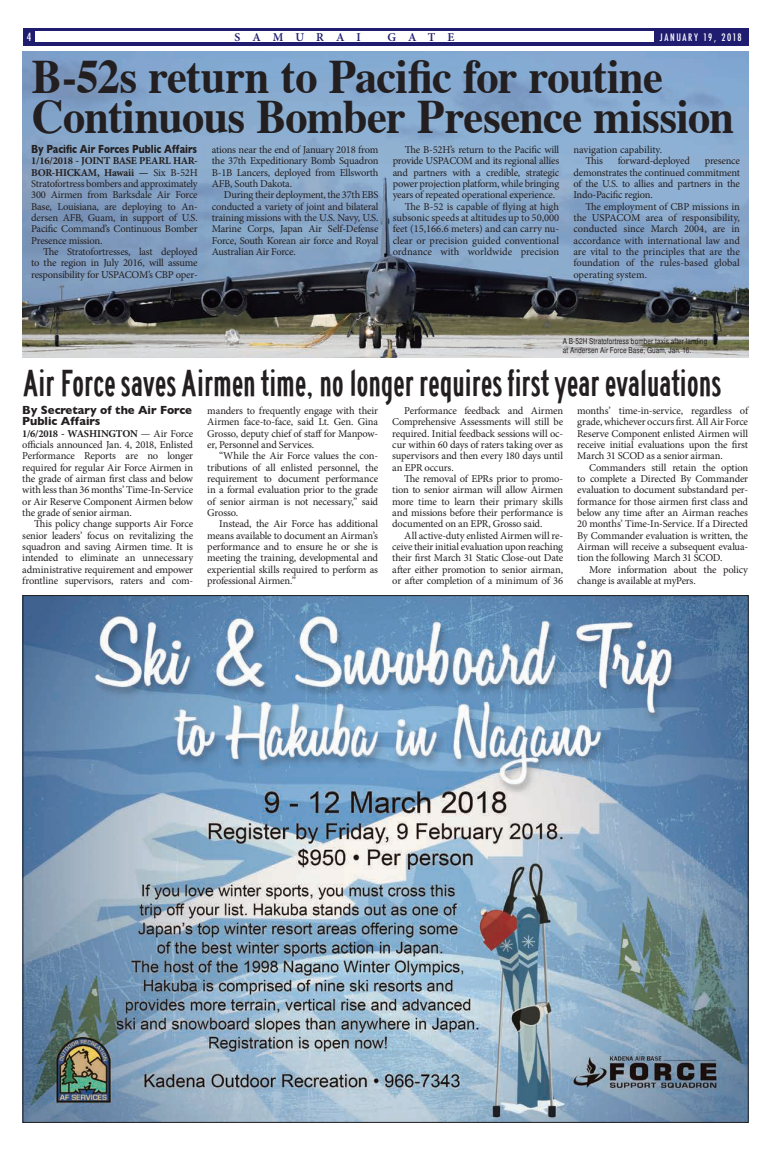
<style>
.page{position:relative;width:774px;height:1151px;background:#fff}
.page>*{position:absolute;margin:0;border:0;box-sizing:border-box;transform-origin:0 0}
.t1{font:700 48px/40px "Times";letter-spacing:-.02em;color:#231f20;scale:.93 1}
.t2{font:39px "Roadgeek 2005 Series B";letter-spacing:-.01em;color:#231f20}
.t3{font:700 12px/11.3px "Gill Sans";color:#231f20;scale:.95 1}
.t4{font:700 12px "Gill Sans";color:#231f20;scale:.79 1}
.t5{font:600 12px "Minion Pro";letter-spacing:1em;color:#201c70}
.t6{font:500 condensed 11px "Futura";color:#fff}
.t7{font:10.5px/11.3px "Minion Pro";letter-spacing:-.02em;color:#231f20;text-align:justify}
.t8{font:10.5px "Minion Pro";color:#231f20}
.t9{font:500 condensed 10px "Futura";letter-spacing:.16em;color:#fff}
.t10{font:condensed 8px/9.5px "Helvetica";letter-spacing:.01em;color:#231f20}
.s1{font-weight:700}
</style>
<div class="page">
<div style="left:23px;top:28px;width:725px;height:17px;background:#201c70"></div>
<div style="left:35px;top:32px;width:618px;height:10px;background:#fff"></div>
<img style="left:25px;top:597px;width:721px;height:524px">
<img style="left:23px;top:51px;width:725px;height:306px">
<p class="t6" style="left:27px;top:30px;width:6px">4</p>
<p class="t5" style="left:234px;top:30px;width:128px">SAMURAI</p>
<p class="t5" style="left:388px;top:30px;width:68px">GATE</p>
<p class="t9" style="left:660px;top:31px;width:83px">JANUARY 19, 2018</p>
<p class="t1" style="left:32px;top:51px;width:757px">B-52s return to Pacific for routine<br>Continuous Bomber Presence mission</p>
<p class="t4" style="left:31px;top:140px;width:212px">By Pacific Air Forces Public Affairs</p>
<p class="t7" style="left:31px;top:155px;width:168px"><span class="s1">1/16/2018 - JOINT BASE PEARL HAR-BOR-HICKAM, Hawaii —</span> Six B-52H Stratofortress bombers and approximately 300 Airmen from Barksdale Air Force Base, Louisiana, are deploying to An&shy;dersen AFB, Guam, in support of U.S.<br>Pacific Command’s Continuous Bomber Presence mission.</p>
<p class="t7" style="left:31px;top:246px;width:168px;text-indent:12px">The Stratofortresses, last deployed to the region in July 2016, will assume responsibility for USPACOM’s CBP oper-</p>
<p class="t7" style="left:212px;top:144px;width:168px">ations near the end of January 2018 from the 37th Expeditionary Bomb Squadron B-1B Lancers, deployed from Ellsworth AFB, South Dakota.</p>
<p class="t7" style="left:212px;top:189px;width:168px;text-indent:12px">During their deployment, the 37th EBS conducted a variety of joint and bilateral training missions with the U.S. Navy, U.S.<br>Marine Corps, Japan Air Self-Defense Force, South Korean air force and Royal Australian Air Force.</p>
<p class="t7" style="left:393px;top:144px;width:168px;text-indent:12px">The B-52H’s return to the Pacific will provide USPACOM and its regional allies and partners with a credible, strategic power projection platform, while bringing years of repeated operational experience.</p>
<p class="t7" style="left:393px;top:201px;width:168px;text-indent:12px">The B-52 is capable of flying at high subsonic speeds at altitudes up to 50,000 feet (15,166.6 meters) and can carry nu&shy;clear or precision guided conventional ordnance with worldwide precision</p>
<p class="t8" style="left:573px;top:143px;width:90px">navigation capability.</p>
<p class="t7" style="left:585px;top:155px;width:19px">This</p>
<p class="t7" style="left:618px;top:155px;width:74px">forward-deployed</p>
<p class="t7" style="left:573px;top:155px;width:168px;text-indent:131px">presence demonstrates the continued commitment of the U.S. to allies and partners in the Indo-Pacific region.</p>
<p class="t7" style="left:573px;top:201px;width:168px;text-indent:12px">The employment of CBP missions in the USPACOM area of responsibility, conducted since March 2004, are in accordance with international law and are vital to the principles that are the foundation of the rules-based global operating system.</p>
<p class="t10" style="left:563px;top:336px;width:146px">A B-52H Stratofortress bomber taxis after landing at Andersen Air Force Base, Guam, Jan. 16.</p>
<p class="t2" style="left:23px;top:357px;width:700px">Air Force saves Airmen time, no longer requires first year evaluations</p>
<p class="t3" style="left:22px;top:404px;width:180px">By Secretary of the Air Force<br>Public Affairs</p>
<p class="t7" style="left:22px;top:428px;width:172px"><span class="s1">1/6/2018 - WASHINGTON</span> — Air Force officials announced Jan. 4, 2018, Enlisted Performance Reports are no longer required for regular Air Force Airmen in the grade of airman first class and below with less than 36 months’ Time-In-Service or Air Reserve Component Airmen below the grade of senior airman.</p>
<p class="t7" style="left:22px;top:518px;width:172px;text-indent:12px">This policy change supports Air Force senior leaders’ focus on revitalizing the squadron and saving Airmen time. It is intended to eliminate an unnecessary administrative requirement and empower frontline supervisors, raters and com-</p>
<p class="t7" style="left:207px;top:405px;width:172px">manders to frequently engage with their Airmen face-to-face, said Lt. Gen. Gina Grosso, deputy chief of staff for Manpow&shy;er, Personnel and Services.</p>
<p class="t7" style="left:207px;top:450px;width:172px;text-indent:12px">“While the Air Force values the con&shy;tributions of all enlisted personnel, the requirement to document performance in a formal evaluation prior to the grade of senior airman is not necessary,” said Grosso.</p>
<p class="t7" style="left:207px;top:518px;width:172px;text-indent:12px">Instead, the Air Force has additional means available to document an Airman’s performance and to ensure he or she is meeting the training, developmental and experiential skills required to perform as professional Airmen.”</p>
<p class="t7" style="left:392px;top:405px;width:172px;text-indent:12px">Performance feedback and Airmen Comprehensive Assessments will still be required. Initial feedback sessions will oc&shy;cur within 60 days of raters taking over as supervisors and then every 180 days until an EPR occurs.</p>
<p class="t7" style="left:392px;top:473px;width:172px;text-indent:12px">The removal of EPRs prior to promo&shy;tion to senior airman will allow Airmen more time to learn their primary skills and missions before their performance is documented on an EPR, Grosso said.</p>
<p class="t7" style="left:392px;top:530px;width:172px;text-indent:12px">All active-duty enlisted Airmen will re&shy;ceive their initial evaluation upon reaching their first March 31 Static Close-out Date after either promotion to senior airman, or after completion of a minimum of 36</p>
<p class="t7" style="left:577px;top:405px;width:172px">months’ time-in-service, regardless of grade, whichever occurs first. All Air Force Reserve Component enlisted Airmen will receive initial evaluations upon the first March 31 SCOD as a senior airman.</p>
<p class="t7" style="left:577px;top:462px;width:172px;text-indent:12px">Commanders still retain the option to complete a Directed By Commander evaluation to document substandard per&shy;formance for those airmen first class and below any time after an Airman reaches 20 months’ Time-In-Service. If a Directed By Commander evaluation is written, the Airman will receive a subsequent evalua&shy;tion the following March 31 SCOD.</p>
<p class="t7" style="left:577px;top:564px;width:172px;text-indent:12px">More information about the policy change is available at myPers.</p>
</div>
